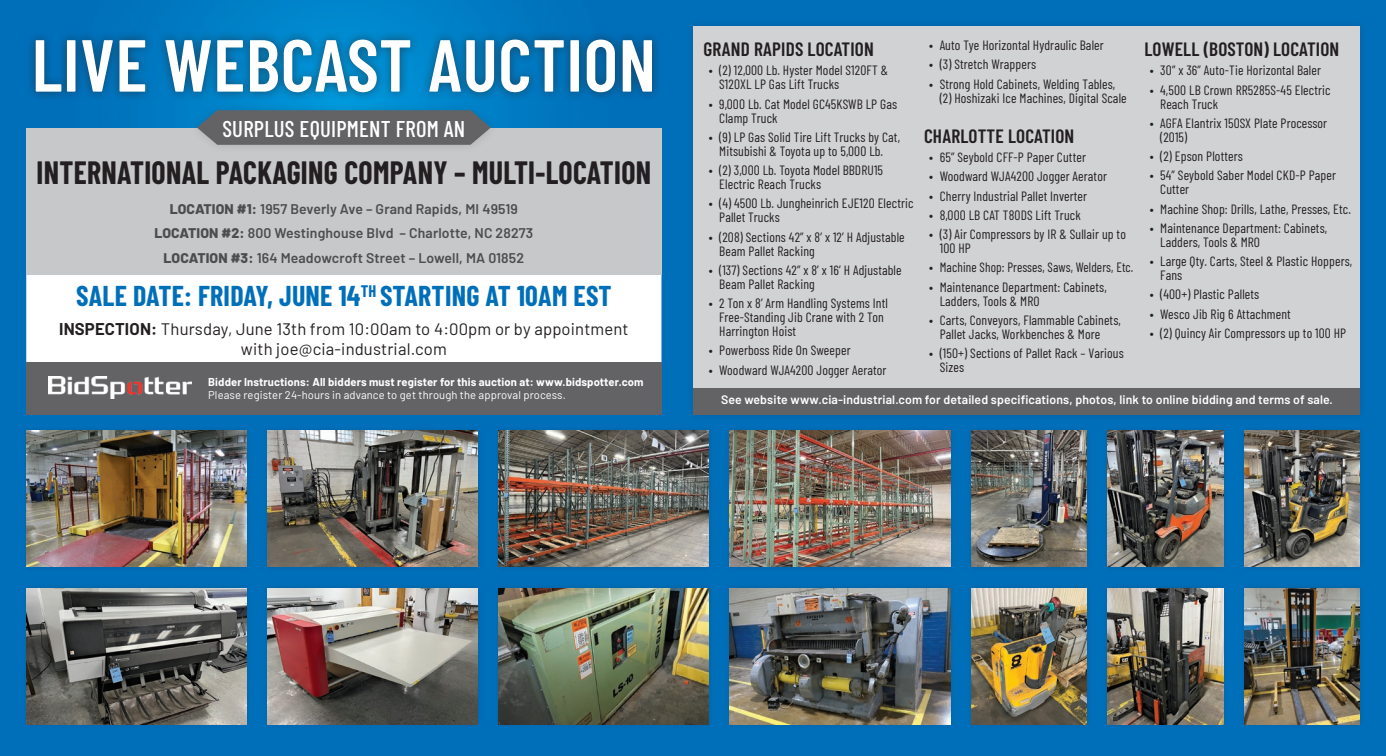
<style>
.page{position:relative;width:1386px;height:756px;background:#006fba}
.page>*{position:absolute;margin:0;border:0;box-sizing:border-box;transform-origin:0 0}
.t1{font:600 73.5px "Barlow Condensed";letter-spacing:.01em;color:#fff}
.t2{font:700 31.5px "Barlow Condensed";letter-spacing:.01em;color:#231f20;scale:.95 1}
.t3{font:700 28px "Barlow Condensed";letter-spacing:.01em;color:#006fba}
.t4{font:500 22.75px "Barlow Condensed";letter-spacing:.01em;color:#fff}
.t5{font:600 19.25px "Barlow Condensed";letter-spacing:.01em;color:#231f20}
.t6{font:16.62px/20.1px "Barlow";letter-spacing:.01em;color:#231f20;text-align:center}
.t7{font:600 14px "Barlow";letter-spacing:.01em;color:#4d4d4f}
.t8{font:13.47px/14px "Barlow Condensed";letter-spacing:.01em;color:#231f20}
.t9{font:600 12.25px "Barlow";letter-spacing:.01em;color:#fff}
.t10{font:700 11.2px/13px "Barlow";letter-spacing:.01em;color:#fff}
.s1{font-weight:800}
.s2{font-weight:700}
.s3{font-weight:400}
</style>
<div class="page">
<img style="left:157px;top:0;width:372px;height:128px">
<div style="left:26px;top:275px;width:636px;height:87px;background:#fff"></div>
<div style="left:26px;top:128px;width:636px;height:147px;background:#c7c8ca"></div>
<div style="left:189px;top:101px;width:310px;height:53px;background:#231f20;opacity:.15"></div>
<svg style="left:197px;top:110px;width:294px;height:35px"></svg>
<div style="left:684px;top:17px;width:686px;height:407px;background:#006cb5"></div>
<div style="left:693px;top:26px;width:667px;height:389px;background:#d1d2d4"></div>
<div style="left:25px;top:29px;width:637px;height:73px;background:#231f20;opacity:.56"></div>
<div style="left:693px;top:388px;width:667px;height:27px;background:#636366"></div>
<div style="left:26px;top:362px;width:636px;height:53px;background:#636366"></div>
<img style="left:49px;top:376px;width:143px;height:23px">
<div style="left:20px;top:582px;width:233px;height:148px;background:#231f20;opacity:.15"></div>
<img style="left:26px;top:588px;width:221px;height:136px">
<div style="left:262px;top:582px;width:222px;height:148px;background:#231f20;opacity:.15"></div>
<img style="left:268px;top:588px;width:210px;height:136px">
<div style="left:493px;top:582px;width:222px;height:148px;background:#231f20;opacity:.15"></div>
<img style="left:499px;top:588px;width:210px;height:136px">
<div style="left:724px;top:582px;width:232px;height:148px;background:#231f20;opacity:.15"></div>
<img style="left:730px;top:588px;width:220px;height:136px">
<div style="left:965px;top:582px;width:128px;height:148px;background:#016cb5"></div>
<img style="left:971px;top:588px;width:116px;height:136px">
<div style="left:1102px;top:582px;width:127px;height:148px;background:#231f20;opacity:.15"></div>
<img style="left:1108px;top:588px;width:115px;height:136px">
<div style="left:1238px;top:582px;width:128px;height:148px;background:#016db5"></div>
<img style="left:1244px;top:588px;width:116px;height:136px">
<div style="left:20px;top:425px;width:233px;height:148px;background:#006cb5"></div>
<img style="left:26px;top:430px;width:221px;height:137px">
<div style="left:262px;top:425px;width:222px;height:148px;background:#016cb5"></div>
<img style="left:268px;top:430px;width:210px;height:137px">
<div style="left:493px;top:425px;width:222px;height:148px;background:#016cb4"></div>
<img style="left:499px;top:430px;width:210px;height:137px">
<div style="left:724px;top:425px;width:232px;height:148px;background:#231f20;opacity:.15"></div>
<img style="left:730px;top:430px;width:220px;height:137px">
<div style="left:965px;top:425px;width:128px;height:148px;background:#006cb5"></div>
<img style="left:971px;top:430px;width:116px;height:137px">
<div style="left:1102px;top:425px;width:127px;height:148px;background:#231f20;opacity:.15"></div>
<img style="left:1108px;top:430px;width:115px;height:137px">
<div style="left:1238px;top:425px;width:128px;height:148px;background:#006cb5"></div>
<img style="left:1244px;top:430px;width:116px;height:137px">
<p class="t1" style="left:32px;top:13px;width:626px">LIVE WEBCAST AUCTION</p>
<p class="t4" style="left:222px;top:112px;width:244px">SURPLUS EQUIPMENT FROM AN</p>
<p class="t2" style="left:37px;top:150px;width:649px">INTERNATIONAL PACKAGING COMPANY – MULTI-LOCATION</p>
<p class="t7" style="left:170px;top:198px;width:350px"><span class="s1">LOCATION #1:</span> 1957 Beverly Ave – Grand Rapids, MI 49519</p>
<p class="t7" style="left:154px;top:223px;width:380px"><span class="s1">LOCATION #2:</span> 800 Westinghouse Blvd – Charlotte, NC 28273</p>
<p class="t7" style="left:164px;top:247px;width:362px"><span class="s1">LOCATION #3:</span> 164 Meadowcroft Street – Lowell, MA 01852</p>
<p class="t3" style="left:76px;top:276px;width:537px">SALE DATE: FRIDAY, JUNE 14<sup>TH</sup> STARTING AT 10AM EST</p>
<p class="t6" style="left:59px;top:318px;width:571px"><span class="s2">INSPECTION:</span> Thursday, June 13th from 10:00am to 4:00pm or by appointment with joe@cia-industrial.com</p>
<p class="t10" style="left:208px;top:374px;width:437px">Bidder Instructions: All bidders must register for this auction at: www.bidspotter.com<br><span class="s3">Please register 24-hours in advance to get through the approval process.</span></p>
<p class="t5" style="left:704px;top:35px;width:172px">GRAND RAPIDS LOCATION</p>
<p class="t8" style="left:719px;top:62px;width:170px;text-indent:-10px">• (2) 12,000 Lb. Hyster Model S120FT &amp;<br>S120XL LP Gas Lift Trucks</p>
<p class="t8" style="left:719px;top:96px;width:179px;text-indent:-10px">• 9,000 Lb. Cat Model GC45KSWB LP Gas<br>Clamp Truck</p>
<p class="t8" style="left:709px;top:129px;width:193px;text-align:center">• (9) LP Gas Solid Tire Lift Trucks by Cat,<br>Mitsubishi &amp; Toyota up to 5,000 Lb.</p>
<p class="t8" style="left:719px;top:162px;width:165px;text-indent:-10px">• (2) 3,000 Lb. Toyota Model BBDRU15<br>Electric Reach Trucks</p>
<p class="t8" style="left:719px;top:195px;width:196px;text-indent:-10px">• (4) 4500 Lb. Jungheinrich EJE120 Electric<br>Pallet Trucks</p>
<p class="t8" style="left:719px;top:229px;width:187px;text-indent:-10px">• (208) Sections 42” x 8’ x 12’ H Adjustable<br>Beam Pallet Racking</p>
<p class="t8" style="left:719px;top:262px;width:184px;text-indent:-10px">• (137) Sections 42” x 8’ x 16’ H Adjustable<br>Beam Pallet Racking</p>
<p class="t8" style="left:719px;top:295px;width:170px;text-indent:-10px">• 2 Ton x 8’ Arm Handling Systems Intl<br>Free-Standing Jib Crane with 2 Ton<br>Harrington Hoist</p>
<p class="t8" style="left:709px;top:342px;width:143px">• Powerboss Ride On Sweeper</p>
<p class="t8" style="left:709px;top:362px;width:179px">• Woodward WJA4200 Jogger Aerator</p>
<p class="t8" style="left:929px;top:37px;width:176px">• Auto Tye Horizontal Hydraulic Baler</p>
<p class="t8" style="left:929px;top:57px;width:108px">• (3) Stretch Wrappers</p>
<p class="t8" style="left:940px;top:76px;width:189px;text-indent:-10px">• Strong Hold Cabinets, Welding Tables, (2) Hoshizaki Ice Machines, Digital Scale</p>
<p class="t5" style="left:924px;top:122px;width:152px">CHARLOTTE LOCATION</p>
<p class="t8" style="left:929px;top:149px;width:158px">• 65” Seybold CFF-P Paper Cutter</p>
<p class="t8" style="left:929px;top:169px;width:179px">• Woodward WJA4200 Jogger Aerator</p>
<p class="t8" style="left:929px;top:188px;width:159px">• Cherry Industrial Pallet Inverter</p>
<p class="t8" style="left:929px;top:207px;width:153px">• 8,000 LB CAT T80DS Lift Truck</p>
<p class="t8" style="left:940px;top:226px;width:188px;text-indent:-10px">• (3) Air Compressors by IR &amp; Sullair up to<br>100 HP</p>
<p class="t8" style="left:929px;top:260px;width:206px">• Machine Shop: Presses, Saws, Welders, Etc.</p>
<p class="t8" style="left:940px;top:279px;width:169px;text-indent:-10px">• Maintenance Department: Cabinets,<br>Ladders, Tools &amp; MRO</p>
<p class="t8" style="left:940px;top:312px;width:183px;text-indent:-10px">• Carts, Conveyors, Flammable Cabinets,<br>Pallet Jacks, Workbenches &amp; More</p>
<p class="t8" style="left:940px;top:345px;width:186px;text-indent:-10px">• (150+) Sections of Pallet Rack – Various<br>Sizes</p>
<p class="t5" style="left:1144px;top:35px;width:196px">LOWELL (BOSTON) LOCATION</p>
<p class="t8" style="left:1150px;top:62px;width:173px">• 30” x 36” Auto-Tie Horizontal Baler</p>
<p class="t8" style="left:1160px;top:82px;width:172px;text-indent:-10px">• 4,500 LB Crown RR5285S-45 Electric<br>Reach Truck</p>
<p class="t8" style="left:1160px;top:115px;width:168px;text-indent:-10px">• AGFA Elantrix 150SX Plate Processor (2015)</p>
<p class="t8" style="left:1150px;top:148px;width:95px">• (2) Epson Plotters</p>
<p class="t8" style="left:1160px;top:167px;width:177px;text-indent:-10px">• 54” Seybold Saber Model CKD-P Paper<br>Cutter</p>
<p class="t8" style="left:1150px;top:201px;width:203px">• Machine Shop: Drills, Lathe, Presses, Etc.</p>
<p class="t8" style="left:1160px;top:220px;width:169px;text-indent:-10px">• Maintenance Department: Cabinets,<br>Ladders, Tools &amp; MRO</p>
<p class="t8" style="left:1160px;top:253px;width:194px;text-indent:-10px">• Large Qty. Carts, Steel &amp; Plastic Hoppers,<br>Fans</p>
<p class="t8" style="left:1150px;top:286px;width:111px">• (400+) Plastic Pallets</p>
<p class="t8" style="left:1150px;top:306px;width:143px">• Wesco Jib Rig 6 Attachment</p>
<p class="t8" style="left:1150px;top:325px;width:198px">• (2) Quincy Air Compressors up to 100 HP</p>
<p class="t9" style="left:721px;top:391px;width:613px">See website www.cia-industrial.com for detailed specifications, photos, link to online bidding and terms of sale.</p>
</div>
